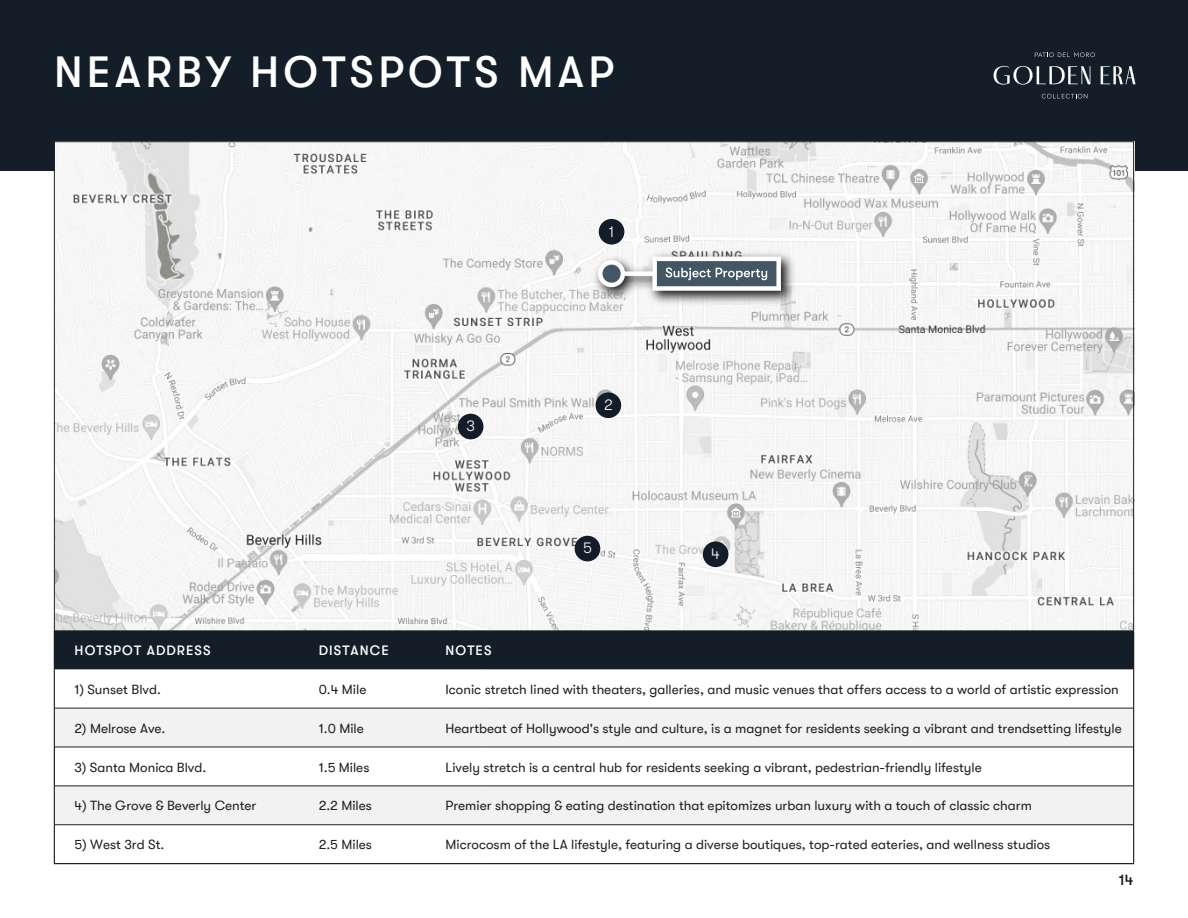
<style>
.page{position:relative;width:1188px;height:918px;background:#fff}
.page>*{position:absolute;margin:0;border:0;box-sizing:border-box;transform-origin:0 0}
.t1{font:500 43.5px "GT Walsheim Pro";letter-spacing:.1em;color:#fff}
.t2{font:300 15.45px "GT Walsheim Pro";color:#fff}
.t3{font:500 15px "GT Walsheim Pro";color:#141e29}
.t4{font:13.5px "GT Walsheim Pro";color:#231f20}
.t5{font:500 13.5px "GT Walsheim Pro";letter-spacing:.08em;color:#fff}
</style>
<div class="page">
<div style="left:0;top:0;width:1188px;height:171px;background:#141e29"></div>
<svg style="left:994px;top:66px;width:96px;height:19px"></svg>
<svg style="left:1101px;top:66px;width:35px;height:18px"></svg>
<svg style="left:1042px;top:94px;width:45px;height:4px"></svg>
<svg style="left:1035px;top:52px;width:60px;height:5px"></svg>
<svg style="left:56px;top:669px;width:1076px;height:157px"></svg>
<svg style="left:56px;top:709px;width:1076px;height:115px;fill:#f1f2f1"></svg>
<hr style="left:54px;top:708px;width:270px;height:1px;background:#231f20">
<hr style="left:324px;top:708px;width:160px;height:1px;background:#231f20">
<hr style="left:484px;top:708px;width:650px;height:1px;background:#231f20">
<hr style="left:54px;top:747px;width:270px;height:1px;background:#231f20">
<hr style="left:324px;top:747px;width:160px;height:1px;background:#231f20">
<hr style="left:484px;top:747px;width:650px;height:1px;background:#231f20">
<hr style="left:54px;top:785px;width:270px;height:1px;background:#231f20">
<hr style="left:324px;top:785px;width:160px;height:1px;background:#231f20">
<hr style="left:484px;top:785px;width:650px;height:1px;background:#231f20">
<hr style="left:54px;top:824px;width:270px;height:1px;background:#231f20">
<hr style="left:324px;top:824px;width:160px;height:1px;background:#231f20">
<hr style="left:484px;top:824px;width:650px;height:1px;background:#231f20">
<img style="left:56px;top:143px;width:1076px;height:487px">
<div style="left:54px;top:630px;width:1080px;height:39px;background:#141e29"></div>
<div style="left:599px;top:219px;width:25px;height:26px;background:#131d29;border-radius:50%"></div>
<div style="left:596px;top:392px;width:25px;height:26px;background:#131d29;border-radius:50%"></div>
<div style="left:458px;top:414px;width:25px;height:25px;background:#131d29;border-radius:50%"></div>
<div style="left:703px;top:541px;width:25px;height:26px;background:#131d29;border-radius:50%"></div>
<div style="left:575px;top:536px;width:25px;height:25px;background:#131d29;border-radius:50%"></div>
<img style="left:589px;top:248px;width:210px;height:61px">
<div style="left:612px;top:271px;width:53px;height:5px;background:#fff"></div>
<svg style="left:598px;top:260px;width:27px;height:27px"></svg>
<svg style="left:652px;top:244px;width:129px;height:47px"></svg>
<h1 class="t1" style="left:54px;top:48px;width:561px">NEARBY HOTSPOTS MAP</h1>
<p class="t2" style="left:609px;top:223px;width:7px">1</p>
<p class="t2" style="left:466px;top:417px;width:10px">3</p>
<p class="t5" style="left:75px;top:643px;width:138px">HOTSPOT ADDRESS</p>
<p class="t5" style="left:319px;top:643px;width:71px">DISTANCE</p>
<p class="t5" style="left:446px;top:643px;width:47px">NOTES</p>
<p class="t2" style="left:604px;top:396px;width:10px">2</p>
<p class="t2" style="left:583px;top:539px;width:10px">5</p>
<p class="t2" style="left:711px;top:545px;width:10px">4</p>
<p class="t4" style="left:75px;top:682px;width:88px">1) Sunset Blvd.</p>
<p class="t4" style="left:75px;top:721px;width:92px">2) Melrose Ave.</p>
<p class="t4" style="left:75px;top:759px;width:133px">3) Santa Monica Blvd.</p>
<p class="t4" style="left:75px;top:798px;width:183px">4) The Grove &amp; Beverly Center</p>
<p class="t4" style="left:75px;top:837px;width:91px">5) West 3rd St.</p>
<p class="t4" style="left:319px;top:682px;width:49px">0.4 Mile</p>
<p class="t4" style="left:319px;top:721px;width:47px">1.0 Mile</p>
<p class="t4" style="left:319px;top:759px;width:52px">1.5 Miles</p>
<p class="t4" style="left:319px;top:798px;width:55px">2.2 Miles</p>
<p class="t4" style="left:319px;top:837px;width:55px">2.5 Miles</p>
<p class="t4" style="left:446px;top:682px;width:675px">Iconic stretch lined with theaters, galleries, and music venues that offers access to a world of artistic expression</p>
<p class="t4" style="left:446px;top:721px;width:678px">Heartbeat of Hollywood's style and culture, is a magnet for residents seeking a vibrant and trendsetting lifestyle</p>
<p class="t4" style="left:446px;top:759px;width:538px">Lively stretch is a central hub for residents seeking a vibrant, pedestrian-friendly lifestyle</p>
<p class="t4" style="left:446px;top:798px;width:588px">Premier shopping &amp; eating destination that epitomizes urban luxury with a touch of classic charm</p>
<p class="t4" style="left:446px;top:837px;width:606px">Microcosm of the LA lifestyle, featuring a diverse boutiques, top-rated eateries, and wellness studios</p>
<p class="t3" style="left:1119px;top:871px;width:16px">14</p>
</div>
